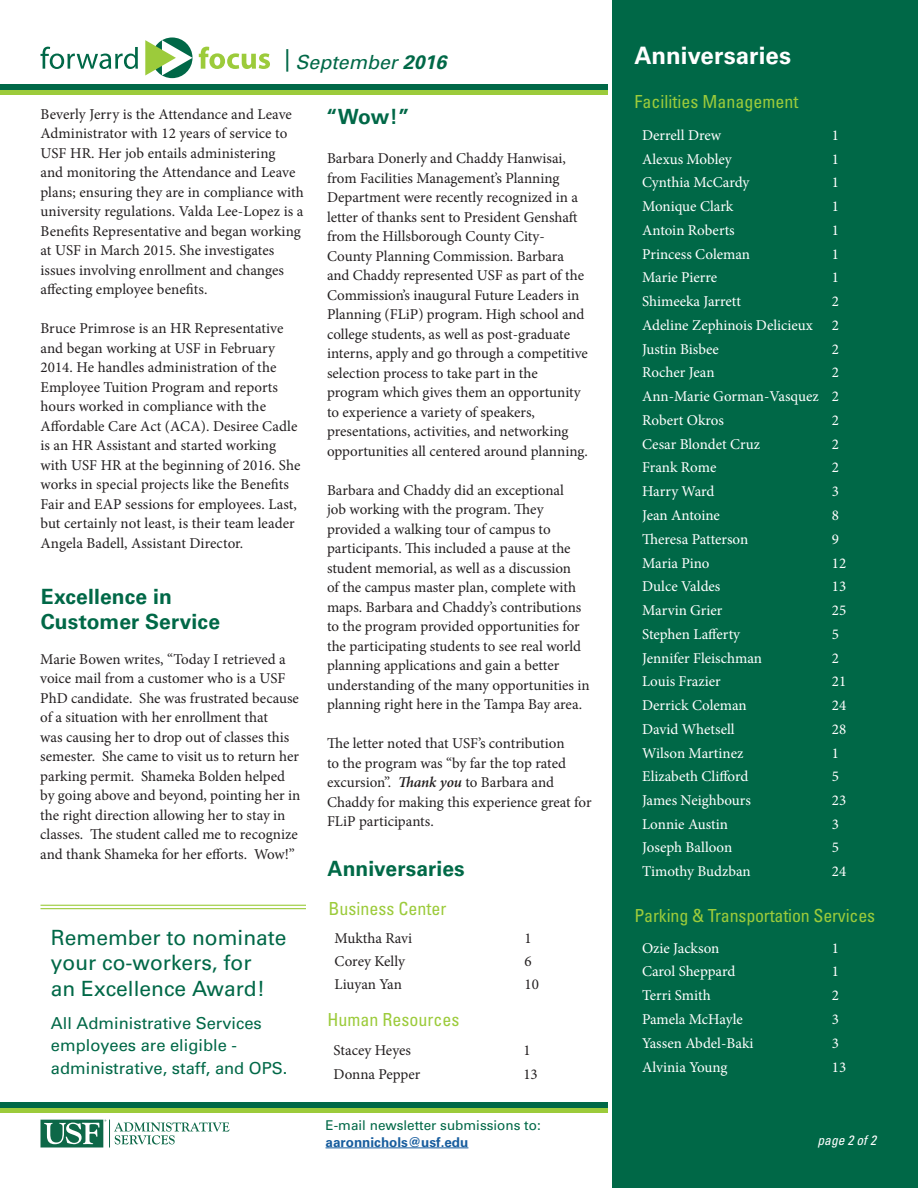
<style>
.page{position:relative;width:918px;height:1188px;background:#fff}
.page>*{position:absolute;margin:0;border:0;box-sizing:border-box;transform-origin:0 0}
.t1{font:700 24px "Univers";color:#fff}
.t2{font:21px/25.5px "Univers";color:#006847}
.t3{font:700 21px "Univers";letter-spacing:.005em;color:#006847}
.t4{font:700 21px "Univers";color:#006947}
.t5{font:italic 19.5px "Univers 55";color:#006847}
.t6{font:condensed 18px "Univers";color:#9ccb3b}
.t7{font:16.5px/22.5px "Univers";color:#006847}
.t8{font:15px/19.5px "Minion Pro";color:#231f20}
.t9{font:15px "Minion Pro";color:#fff}
.t10{font:13.5px "Univers";color:#006847}
.t11{font:700 13.5px "Univers";color:#175d9e}
.t12{font:italic condensed 13.5px "Univers";color:#fff}
.s1{font-family:"Univers";font-weight:700}
.s2{font-weight:600;font-style:italic}
</style>
<div class="page">
<div style="left:0;top:89px;width:608px;height:5px;background:#9ccb3b"></div>
<div style="left:0;top:85px;width:608px;height:5px;background:#006847"></div>
<div style="left:612px;top:0;width:306px;height:1188px;background:#006847"></div>
<svg style="left:40px;top:1120px;width:189px;height:28px"></svg>
<hr style="left:326px;top:1148px;width:142px;height:1px;background:#175d9e">
<div style="left:0;top:1107px;width:608px;height:5px;background:#9ccb3b"></div>
<div style="left:0;top:1102px;width:608px;height:6px;background:#006847"></div>
<svg style="left:41px;top:47px;width:97px;height:22px"></svg>
<svg style="left:199px;top:47px;width:71px;height:22px"></svg>
<svg style="left:152px;top:37px;width:41px;height:41px"></svg>
<svg style="left:145px;top:40px;width:48px;height:35px"></svg>
<hr style="left:40px;top:908px;width:266px;height:1px;background:#9ccb3b">
<hr style="left:40px;top:905px;width:266px;height:1px;background:#9ccb3b">
<p class="t5" style="left:284px;top:50px;width:163px"><sup>|</sup> September <span class="s1">2016</span></p>
<p class="t8" style="left:40px;top:104px;width:265px">Beverly Jerry is the Attendance and Leave Administrator with 12 years of service to USF HR. Her job entails administering<br>and monitoring the Attendance and Leave plans; ensuring they are in compliance with university regulations. Valda Lee-Lopez is a Benefits Representative and began working at USF in March 2015. She investigates issues involving enrollment and changes affecting employee benefits.</p>
<p class="t8" style="left:40px;top:319px;width:261px">Bruce Primrose is an HR Representative and began working at USF in February 2014. He handles administration of the Employee Tuition Program and reports hours worked in compliance with the Affordable Care Act (ACA). Desiree Cadle is an HR Assistant and started working with USF HR at the beginning of 2016. She works in special projects like the Benefits Fair and EAP sessions for employees. Last, but certainly not least, is their team leader Angela Badell, Assistant Director.</p>
<p class="t3" style="left:41px;top:584px;width:132px">Excellence in</p>
<p class="t3" style="left:41px;top:609px;width:181px">Customer Service</p>
<p class="t8" style="left:40px;top:649px;width:262px">Marie Bowen writes, “Today I retrieved a voice mail from a customer who is a USF PhD candidate. She was frustrated because of a situation with her enrollment that<br>was causing her to drop out of classes this semester. She came to visit us to return her parking permit. Shameka Bolden helped by going above and beyond, pointing her in the right direction allowing her to stay in classes. The student called me to recognize and thank Shameka for her efforts. Wow!”</p>
<p class="t2" style="left:51px;top:925px;width:237px">Remember to nominate your co-workers, for<br>an Excellence Award!</p>
<p class="t7" style="left:51px;top:1012px;width:238px">All Administrative Services employees are eligible - administrative, staff, and OPS.</p>
<p class="t3" style="left:326px;top:104px;width:85px">“Wow!”</p>
<p class="t8" style="left:327px;top:149px;width:262px">Barbara Donerly and Chaddy Hanwisai, from Facilities Management’s Planning Department were recently recognized in a letter of thanks sent to President Genshaft from the Hillsborough County City-County Planning Commission. Barbara and Chaddy represented USF as part of the Commission’s inaugural Future Leaders in Planning (FLiP) program. High school and college students, as well as post-graduate interns, apply and go through a competitive selection process to take part in the program which gives them an opportunity to experience a variety of speakers, presentations, activities, and networking opportunities all centered around planning.</p>
<p class="t8" style="left:327px;top:480px;width:264px">Barbara and Chaddy did an exceptional<br>job working with the program. They provided a walking tour of campus to participants. This included a pause at the student memorial, as well as a discussion<br>of the campus master plan, complete with maps. Barbara and Chaddy’s contributions to the program provided opportunities for the participating students to see real world planning applications and gain a better understanding of the many opportunities in planning right here in the Tampa Bay area.</p>
<p class="t8" style="left:327px;top:734px;width:266px">The letter noted that USF’s contribution<br>to the program was “by far the top rated excursion”. <span class="s2">Thank you</span> to Barbara and Chaddy for making this experience great for FLiP participants.</p>
<p class="t4" style="left:328px;top:856px;width:139px">Anniversaries</p>
<p class="t6" style="left:329px;top:897px;width:119px">Business Center</p>
<p class="t8" style="left:335px;top:928px;width:79px">Muktha Ravi</p>
<p class="t8" style="left:525px;top:928px;width:9px">1</p>
<p class="t8" style="left:335px;top:951px;width:72px">Corey Kelly</p>
<p class="t8" style="left:525px;top:951px;width:9px">6</p>
<p class="t8" style="left:335px;top:975px;width:69px">Liuyan Yan</p>
<p class="t8" style="left:525px;top:975px;width:16px">10</p>
<p class="t6" style="left:328px;top:1008px;width:133px">Human Resources</p>
<p class="t8" style="left:334px;top:1041px;width:79px">Stacey Heyes</p>
<p class="t8" style="left:523px;top:1041px;width:9px">1</p>
<p class="t8" style="left:334px;top:1064px;width:88px">Donna Pepper</p>
<p class="t8" style="left:523px;top:1064px;width:16px">13</p>
<p class="t10" style="left:326px;top:1118px;width:217px">E-mail newsletter submissions to:</p>
<p class="t11" style="left:326px;top:1134px;width:144px">aaronnichols@usf.edu</p>
<p class="t1" style="left:634px;top:42px;width:158px">Anniversaries</p>
<p class="t6" style="left:634px;top:90px;width:165px">Facilities Management</p>
<p class="t9" style="left:642px;top:125px;width:81px">Derrell Drew</p>
<p class="t9" style="left:832px;top:125px;width:9px">1</p>
<p class="t9" style="left:642px;top:149px;width:91px">Alexus Mobley</p>
<p class="t9" style="left:832px;top:149px;width:9px">1</p>
<p class="t9" style="left:642px;top:173px;width:109px">Cynthia McCardy</p>
<p class="t9" style="left:832px;top:173px;width:9px">1</p>
<p class="t9" style="left:642px;top:196px;width:93px">Monique Clark</p>
<p class="t9" style="left:832px;top:196px;width:9px">1</p>
<p class="t9" style="left:642px;top:220px;width:94px">Antoin Roberts</p>
<p class="t9" style="left:832px;top:220px;width:9px">1</p>
<p class="t9" style="left:642px;top:244px;width:109px">Princess Coleman</p>
<p class="t9" style="left:832px;top:244px;width:9px">1</p>
<p class="t9" style="left:642px;top:268px;width:77px">Marie Pierre</p>
<p class="t9" style="left:832px;top:268px;width:9px">1</p>
<p class="t9" style="left:642px;top:291px;width:100px">Shimeeka Jarrett</p>
<p class="t9" style="left:832px;top:291px;width:9px">2</p>
<p class="t9" style="left:642px;top:315px;width:172px">Adeline Zephinois Delicieux</p>
<p class="t9" style="left:832px;top:315px;width:9px">2</p>
<p class="t9" style="left:642px;top:339px;width:78px">Justin Bisbee</p>
<p class="t9" style="left:832px;top:339px;width:9px">2</p>
<p class="t9" style="left:642px;top:363px;width:74px">Rocher Jean</p>
<p class="t9" style="left:832px;top:363px;width:9px">2</p>
<p class="t9" style="left:642px;top:386px;width:178px">Ann-Marie Gorman-Vasquez</p>
<p class="t9" style="left:832px;top:386px;width:9px">2</p>
<p class="t9" style="left:642px;top:410px;width:83px">Robert Okros</p>
<p class="t9" style="left:832px;top:410px;width:9px">2</p>
<p class="t9" style="left:642px;top:434px;width:119px">Cesar Blondet Cruz</p>
<p class="t9" style="left:832px;top:434px;width:9px">2</p>
<p class="t9" style="left:642px;top:458px;width:76px">Frank Rome</p>
<p class="t9" style="left:832px;top:458px;width:9px">2</p>
<p class="t9" style="left:642px;top:481px;width:74px">Harry Ward</p>
<p class="t9" style="left:832px;top:481px;width:9px">3</p>
<p class="t9" style="left:642px;top:505px;width:79px">Jean Antoine</p>
<p class="t9" style="left:832px;top:505px;width:9px">8</p>
<p class="t9" style="left:642px;top:529px;width:108px">Theresa Patterson</p>
<p class="t9" style="left:832px;top:529px;width:9px">9</p>
<p class="t9" style="left:642px;top:553px;width:69px">Maria Pino</p>
<p class="t9" style="left:832px;top:553px;width:16px">12</p>
<p class="t9" style="left:642px;top:576px;width:80px">Dulce Valdes</p>
<p class="t9" style="left:832px;top:576px;width:16px">13</p>
<p class="t9" style="left:642px;top:600px;width:82px">Marvin Grier</p>
<p class="t9" style="left:832px;top:600px;width:16px">25</p>
<p class="t9" style="left:642px;top:624px;width:100px">Stephen Lafferty</p>
<p class="t9" style="left:832px;top:624px;width:9px">5</p>
<p class="t9" style="left:642px;top:648px;width:121px">Jennifer Fleischman</p>
<p class="t9" style="left:832px;top:648px;width:9px">2</p>
<p class="t9" style="left:642px;top:671px;width:80px">Louis Frazier</p>
<p class="t9" style="left:832px;top:671px;width:16px">21</p>
<p class="t9" style="left:642px;top:695px;width:106px">Derrick Coleman</p>
<p class="t9" style="left:832px;top:695px;width:16px">24</p>
<p class="t9" style="left:642px;top:719px;width:94px">David Whetsell</p>
<p class="t9" style="left:832px;top:719px;width:16px">28</p>
<p class="t9" style="left:642px;top:743px;width:103px">Wilson Martinez</p>
<p class="t9" style="left:832px;top:743px;width:9px">1</p>
<p class="t9" style="left:642px;top:767px;width:108px">Elizabeth Clifford</p>
<p class="t9" style="left:832px;top:767px;width:9px">5</p>
<p class="t9" style="left:642px;top:790px;width:110px">James Neighbours</p>
<p class="t9" style="left:832px;top:790px;width:16px">23</p>
<p class="t9" style="left:642px;top:814px;width:87px">Lonnie Austin</p>
<p class="t9" style="left:832px;top:814px;width:9px">3</p>
<p class="t9" style="left:642px;top:837px;width:92px">Joseph Balloon</p>
<p class="t9" style="left:832px;top:837px;width:9px">5</p>
<p class="t9" style="left:642px;top:861px;width:110px">Timothy Budzban</p>
<p class="t9" style="left:832px;top:861px;width:16px">24</p>
<p class="t6" style="left:634px;top:904px;width:242px">Parking &amp; Transportation Services</p>
<p class="t9" style="left:642px;top:938px;width:79px">Ozie Jackson</p>
<p class="t9" style="left:832px;top:938px;width:9px">1</p>
<p class="t9" style="left:642px;top:962px;width:95px">Carol Sheppard</p>
<p class="t9" style="left:832px;top:962px;width:9px">1</p>
<p class="t9" style="left:642px;top:985px;width:70px">Terri Smith</p>
<p class="t9" style="left:832px;top:985px;width:9px">2</p>
<p class="t9" style="left:642px;top:1009px;width:102px">Pamela McHayle</p>
<p class="t9" style="left:832px;top:1009px;width:9px">3</p>
<p class="t9" style="left:642px;top:1033px;width:113px">Yassen Abdel-Baki</p>
<p class="t9" style="left:832px;top:1033px;width:9px">3</p>
<p class="t9" style="left:642px;top:1057px;width:87px">Alvinia Young</p>
<p class="t9" style="left:832px;top:1057px;width:16px">13</p>
<p class="t12" style="left:818px;top:1131px;width:60px">page 2 of 2</p>
</div>
